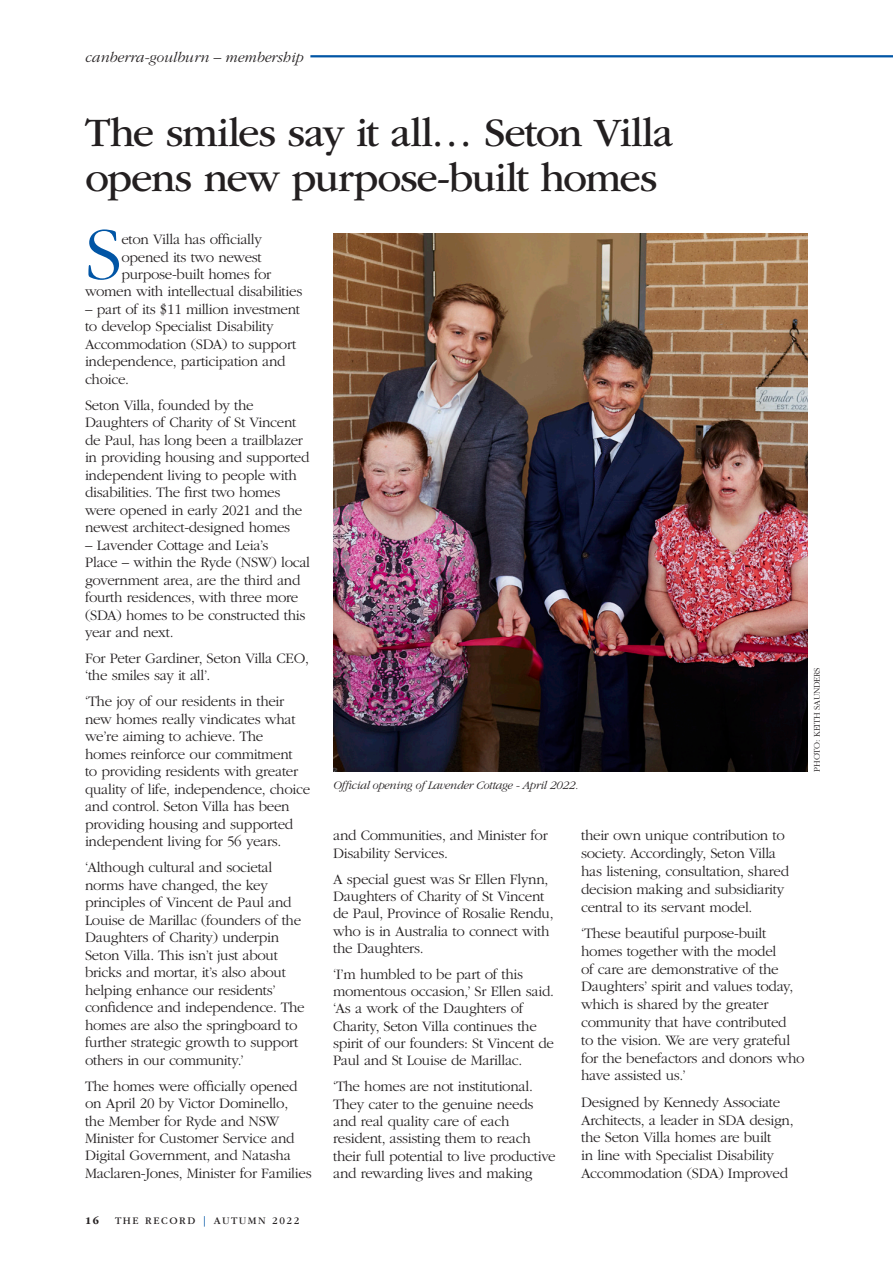
<style>
.page{position:relative;width:893px;height:1263px;background:#fff}
.page>*{position:absolute;margin:0;border:0;box-sizing:border-box;transform-origin:0 0}
.Body_-_drop_cap{font:300 77.4px "ITC Garamond Std";color:#0155a5}
.Heading{font:42px/45px "ITC Garamond Std";letter-spacing:-.03em;color:#231f20}
.BODY{font:300 15px/17.5px "ITC Garamond Std";letter-spacing:-.02em;color:#231f20}
.Body_-_drop_cap-2{font:300 15px/17.5px "ITC Garamond Std";letter-spacing:-.02em;color:#231f20;text-align:center}
.t1{font:italic 300 15px "ITC Garamond Std";color:#231f20}
.Photo_caption{font:italic 300 12px "ITC Garamond Std";letter-spacing:-.02em;color:#231f20}
.t2{font:10.5px "ITC Garamond Std";letter-spacing:.15em;color:#231f20}
.t3{font:700 10.5px "ITC Garamond Std";color:#231f20}
.Photo_credit{font:300 9px "ITC Garamond Std";letter-spacing:-.02em;color:#231f20}
.s1{color:#0155a5}
</style>
<div class="page">
<hr style="left:310px;top:55px;width:583px;height:2px;background:#0155a5">
<img style="left:333px;top:234px;width:475px;height:538px">
<p class="t1" style="left:85px;top:49px;width:220px">canberra-goulburn – membership</p>
<p class="Heading" style="left:85px;top:110px;width:590px">The smiles say it all… Seton Villa opens new purpose-built homes</p>
<p class="Body_-_drop_cap" style="left:85px;top:213px;width:39px">S</p>
<p class="Body_-_drop_cap-2" style="left:85px;top:231px;width:219px">eton Villa has officially<br>opened its two newest purpose-built homes for<br>women with intellectual disabilities</p>
<p class="Body_-_drop_cap-2" style="left:85px;top:301px;width:217px;text-align:left">– part of its $11 million investment to develop Specialist Disability<br>Accommodation (SDA) to support independence, participation and choice.</p>
<p class="BODY" style="left:85px;top:396px;width:226px">Seton Villa, founded by the Daughters of Charity of St Vincent de Paul, has long been a trailblazer in providing housing and supported independent living to people with disabilities. The first two homes were opened in early 2021 and the newest architect-designed homes</p>
<p class="BODY" style="left:85px;top:536px;width:227px">– Lavender Cottage and Leia’s<br>Place – within the Ryde (NSW) local government area, are the third and fourth residences, with three more (SDA) homes to be constructed this year and next.</p>
<p class="BODY" style="left:85px;top:650px;width:225px">For Peter Gardiner, Seton Villa CEO, ‘the smiles say it all’.</p>
<p class="BODY" style="left:85px;top:693px;width:227px">‘The joy of our residents in their new homes really vindicates what we’re aiming to achieve. The<br>homes reinforce our commitment<br>to providing residents with greater quality of life, independence, choice and control. Seton Villa has been providing housing and supported independent living for 56 years.</p>
<p class="BODY" style="left:85px;top:859px;width:221px">‘Although cultural and societal norms have changed, the key principles of Vincent de Paul and<br>Louise de Marillac (founders of the<br>Daughters of Charity) underpin<br>Seton Villa. This isn’t just about bricks and mortar, it’s also about helping enhance our residents’ confidence and independence. The homes are also the springboard to further strategic growth to support others in our community.’</p>
<p class="BODY" style="left:85px;top:1077px;width:228px">The homes were officially opened on April 20 by Victor Dominello,<br>the Member for Ryde and NSW Minister for Customer Service and Digital Government, and Natasha Maclaren-Jones, Minister for Families</p>
<p class="Photo_caption" style="left:333px;top:778px;width:247px">Official opening of Lavender Cottage - April 2022.</p>
<p class="Photo_credit" style="left:812px;top:772px;width:106px;rotate:-90deg">PHOTO: KEITH SAUNDERS</p>
<p class="BODY" style="left:333px;top:827px;width:216px">and Communities, and Minister for<br>Disability Services.</p>
<p class="BODY" style="left:333px;top:870px;width:222px">A special guest was Sr Ellen Flynn,<br>Daughters of Charity of St Vincent de Paul, Province of Rosalie Rendu, who is in Australia to connect with the Daughters.</p>
<p class="BODY" style="left:333px;top:965px;width:223px">‘I’m humbled to be part of this momentous occasion,’ Sr Ellen said. ‘As a work of the Daughters of<br>Charity, Seton Villa continues the spirit of our founders: St Vincent de<br>Paul and St Louise de Marillac.</p>
<p class="BODY" style="left:333px;top:1078px;width:224px">‘The homes are not institutional.<br>They cater to the genuine needs and real quality care of each resident, assisting them to reach their full potential to live productive and rewarding lives and making</p>
<p class="BODY" style="left:581px;top:827px;width:209px">their own unique contribution to society. Accordingly, Seton Villa has listening, consultation, shared decision making and subsidiarity central to its servant model.</p>
<p class="BODY" style="left:581px;top:924px;width:225px">‘These beautiful purpose-built homes together with the model<br>of care are demonstrative of the<br>Daughters’ spirit and values today, which is shared by the greater community that have contributed<br>to the vision. We are very grateful for the benefactors and donors who have assisted us.’</p>
<p class="BODY" style="left:581px;top:1093px;width:214px">Designed by Kennedy Associate<br>Architects, a leader in SDA design, the Seton Villa homes are built<br>in line with Specialist Disability<br>Accommodation (SDA) Improved</p>
<p class="t3" style="left:85px;top:1214px;width:16px">16</p>
<p class="t2" style="left:115px;top:1214px;width:186px">THE RECORD <span class="s1">|</span> AUTUMN 2022</p>
</div>
